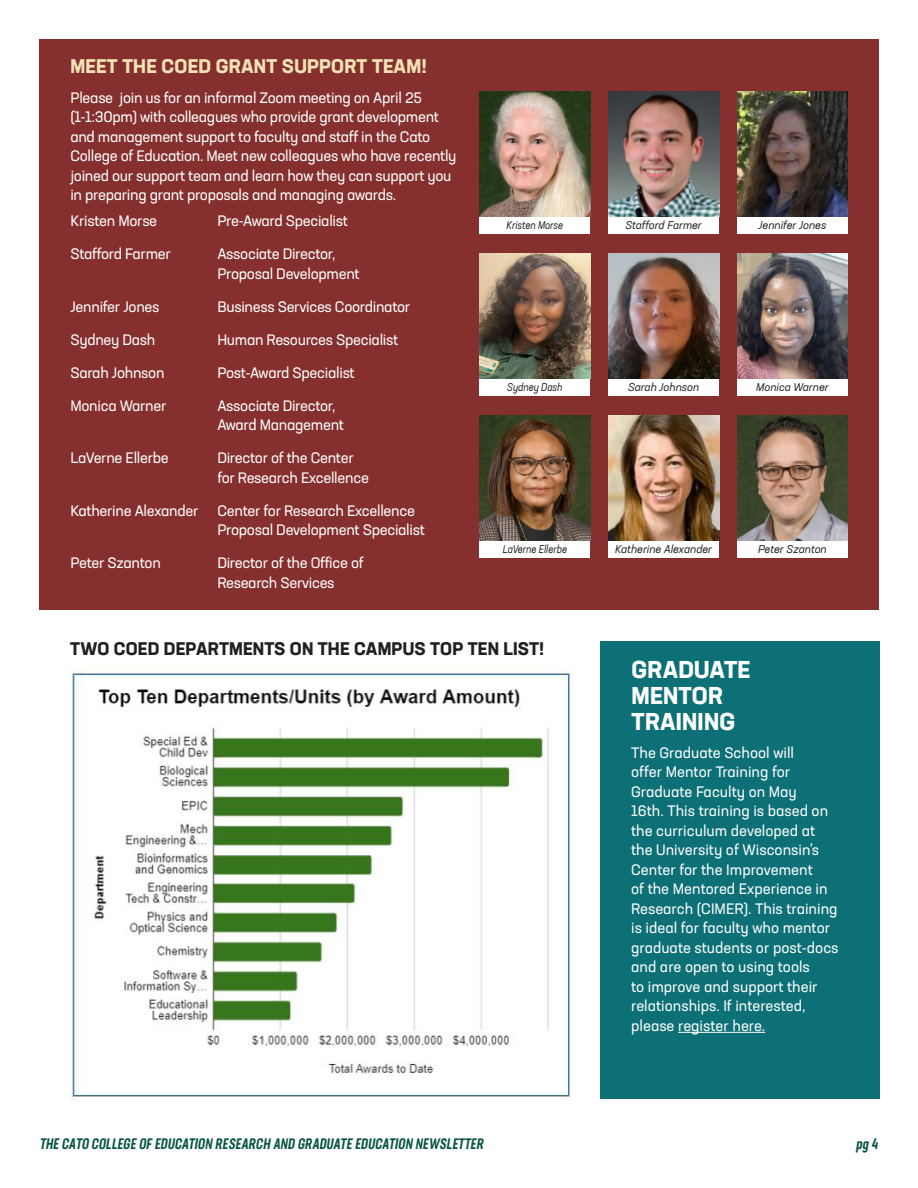
<style>
.page{position:relative;width:918px;height:1188px;background:#fff}
.page>*{position:absolute;margin:0;border:0;box-sizing:border-box;transform-origin:0 0}
.t1{font:700 24px/25.8px "Neusa Next Std";letter-spacing:.01em;color:#fff}
.t2{font:700 19.5px "Neusa Next Std";letter-spacing:.01em;color:#f2e2b4}
.t3{font:700 18px "Neusa Next Std";letter-spacing:.01em;color:#231f20}
.body{font:15px/19.5px "Neusa Next Std";letter-spacing:-.02em;color:#fff}
.body-2{font:15px/19.5px "Neusa Next Std";color:#fff}
.t4{font:italic 500 15px "Neusa Next Std Compact";color:#085542}
.body-3{font:italic 11.1px "Neusa Next Std";color:#231f20}
.body-4{font:italic 11.1px "Neusa Next Std";color:#231f20;scale:.86 1}
</style>
<div class="page">
<div style="left:600px;top:642px;width:280px;height:457px;background:#0d7076"></div>
<hr style="left:678px;top:1032px;width:87px;height:1px;background:#fff">
<div style="left:39px;top:39px;width:840px;height:571px;background:#852f2e"></div>
<div style="left:480px;top:217px;width:110px;height:17px;background:#fff"></div>
<img style="left:480px;top:91px;width:110px;height:126px">
<div style="left:480px;top:379px;width:110px;height:17px;background:#fff"></div>
<img style="left:480px;top:253px;width:110px;height:126px">
<div style="left:480px;top:541px;width:110px;height:16px;background:#fff"></div>
<img style="left:480px;top:415px;width:110px;height:126px">
<div style="left:737px;top:217px;width:111px;height:17px;background:#fff"></div>
<img style="left:737px;top:91px;width:111px;height:126px">
<div style="left:737px;top:379px;width:111px;height:17px;background:#fff"></div>
<img style="left:737px;top:253px;width:111px;height:126px">
<div style="left:737px;top:541px;width:111px;height:16px;background:#fff"></div>
<img style="left:737px;top:415px;width:111px;height:126px">
<div style="left:608px;top:217px;width:111px;height:17px;background:#fff"></div>
<img style="left:608px;top:91px;width:111px;height:126px">
<div style="left:608px;top:379px;width:111px;height:17px;background:#fff"></div>
<img style="left:608px;top:253px;width:111px;height:126px">
<div style="left:608px;top:541px;width:111px;height:16px;background:#fff"></div>
<img style="left:608px;top:415px;width:111px;height:126px">
<img style="left:70px;top:669px;width:502px;height:431px">
<p class="t2" style="left:70px;top:53px;width:358px">MEET THE COED GRANT SUPPORT TEAM!</p>
<p class="body" style="left:70px;top:87px;width:388px">Please join us for an informal Zoom meeting on April 25 (1-1:30pm) with colleagues who provide grant development and management support to faculty and staff in the Cato College of Education. Meet new colleagues who have recently joined our support team and learn how they can support you in preparing grant proposals and managing awards.</p>
<p class="body" style="left:70px;top:211px;width:88px">Kristen Morse</p>
<p class="body" style="left:217px;top:211px;width:132px">Pre-Award Specialist</p>
<p class="body" style="left:70px;top:244px;width:102px">Stafford Farmer</p>
<p class="body" style="left:217px;top:244px;width:144px">Associate Director,<br>Proposal Development</p>
<p class="body" style="left:70px;top:297px;width:91px">Jennifer Jones</p>
<p class="body" style="left:217px;top:297px;width:194px">Business Services Coordinator</p>
<p class="body" style="left:70px;top:330px;width:87px">Sydney Dash</p>
<p class="body" style="left:217px;top:330px;width:182px">Human Resources Specialist</p>
<p class="body" style="left:70px;top:363px;width:96px">Sarah Johnson</p>
<p class="body" style="left:217px;top:363px;width:139px">Post-Award Specialist</p>
<p class="body" style="left:70px;top:396px;width:98px">Monica Warner</p>
<p class="body" style="left:217px;top:396px;width:128px">Associate Director,<br>Award Management</p>
<p class="body" style="left:70px;top:448px;width:100px">LaVerne Ellerbe</p>
<p class="body" style="left:217px;top:448px;width:153px">Director of the Center for Research Excellence</p>
<p class="body" style="left:70px;top:501px;width:130px">Katherine Alexander</p>
<p class="body" style="left:217px;top:501px;width:209px">Center for Research Excellence<br>Proposal Development Specialist</p>
<p class="body" style="left:70px;top:553px;width:92px">Peter Szanton</p>
<p class="body" style="left:217px;top:553px;width:148px">Director of the Office of<br>Research Services</p>
<p class="body-4" style="left:507px;top:219px;width:67px">Kristen Morse</p>
<p class="body-4" style="left:507px;top:381px;width:66px">Sydney Dash</p>
<p class="body-4" style="left:503px;top:542px;width:76px">LaVerne Ellerbe</p>
<p class="t3" style="left:70px;top:637px;width:475px">TWO COED DEPARTMENTS ON THE CAMPUS TOP TEN LIST!</p>
<p class="body-3" style="left:625px;top:219px;width:78px">Stafford Farmer</p>
<p class="body-3" style="left:759px;top:219px;width:69px">Jennifer Jones</p>
<p class="body-3" style="left:628px;top:381px;width:73px">Sarah Johnson</p>
<p class="body-3" style="left:756px;top:381px;width:74px">Monica Warner</p>
<p class="body-3" style="left:615px;top:542px;width:99px">Katherine Alexander</p>
<p class="body-3" style="left:758px;top:542px;width:70px">Peter Szanton</p>
<p class="t1" style="left:632px;top:657px;width:120px">GRADUATE<br>MENTOR<br>TRAINING</p>
<p class="body-2" style="left:631px;top:743px;width:209px">The Graduate School will<br>offer Mentor Training for<br>Graduate Faculty on May<br>16th. This training is based on the curriculum developed at the University of Wisconsin’s<br>Center for the Improvement<br>of the Mentored Experience in<br>Research (CIMER). This training is ideal for faculty who mentor graduate students or post-docs and are open to using tools<br>to improve and support their relationships. If interested, please register here.</p>
<p class="t4" style="left:39px;top:1134px;width:448px">THE CATO COLLEGE OF EDUCATION RESEARCH AND GRADUATE EDUCATION NEWSLETTER</p>
<p class="t4" style="left:856px;top:1134px;width:26px">pg 4</p>
</div>
